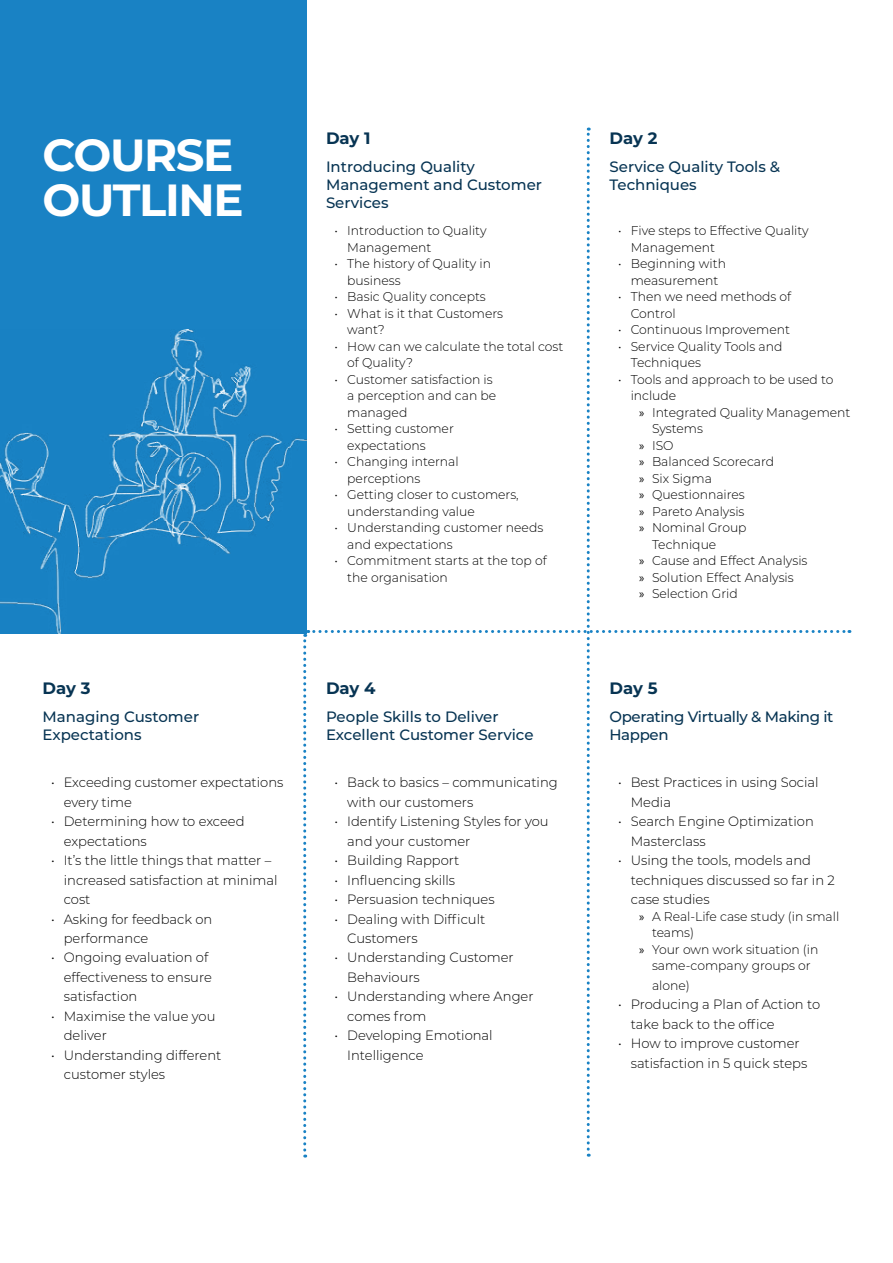
<style>
.page{position:relative;width:893px;height:1263px;background:#fff}
.page>*{position:absolute;margin:0;border:0;box-sizing:border-box;transform-origin:0 0}
.t1{font:700 45px/45px "Montserrat";letter-spacing:-.03em;color:#fff}
.t2{font:700 16.5px "Montserrat";letter-spacing:-.005em;color:#073453}
.t3{font:500 15px/18px "Montserrat";color:#073453}
.t4{font:500 15px/18px "Montserrat";letter-spacing:-.025em;color:#073453}
.t5{font:300 13.5px/19.5px "Montserrat";color:#000}
.t6{font:300 12.75px/16.5px "Montserrat";color:#000}
.s1{font-family:"Myriad Pro";font-weight:400}
</style>
<div class="page">
<div style="left:0;top:0;width:306px;height:633px;background:#1982c4"></div>
<img style="left:0;top:330px;width:303px;height:303px">
<svg style="left:303px;top:128px;width:547px;height:1029px"></svg>
<h1 class="t1" style="left:43px;top:130px;width:203px">COURSE<br>OUTLINE</h1>
<p class="t2" style="left:43px;top:677px;width:49px">Day 3</p>
<p class="t3" style="left:43px;top:707px;width:158px">Managing Customer<br>Expectations</p>
<p class="t5" style="left:64px;top:772px;width:221px;text-indent:-13px">• Exceeding customer expectations every time</p>
<p class="t5" style="left:64px;top:811px;width:182px;text-indent:-13px">• Determining how to exceed expectations</p>
<p class="t5" style="left:64px;top:850px;width:215px;text-indent:-13px">• It’s the little things that matter – increased satisfaction at minimal cost</p>
<p class="t5" style="left:64px;top:908px;width:150px;text-indent:-13px">• Asking for feedback on performance</p>
<p class="t5" style="left:64px;top:947px;width:150px;text-indent:-13px">• Ongoing evaluation of effectiveness to ensure satisfaction</p>
<p class="t5" style="left:64px;top:1006px;width:153px;text-indent:-13px">• Maximise the value you deliver</p>
<p class="t5" style="left:64px;top:1045px;width:159px;text-indent:-13px">• Understanding different customer styles</p>
<p class="t2" style="left:326px;top:126px;width:46px">Day 1</p>
<p class="t3" style="left:326px;top:157px;width:218px">Introducing Quality<br>Management and Customer<br>Services</p>
<p class="t6" style="left:347px;top:222px;width:141px;text-indent:-13px">• Introduction to Quality<br>Management</p>
<p class="t6" style="left:347px;top:255px;width:145px;text-indent:-13px">• The history of Quality in business</p>
<p class="t6" style="left:334px;top:288px;width:153px">• Basic Quality concepts</p>
<p class="t6" style="left:347px;top:305px;width:157px;text-indent:-13px">• What is it that Customers want?</p>
<p class="t6" style="left:347px;top:338px;width:218px;text-indent:-13px">• How can we calculate the total cost of Quality?</p>
<p class="t6" style="left:347px;top:371px;width:151px;text-indent:-13px">• Customer satisfaction is a perception and can be managed</p>
<p class="t6" style="left:347px;top:420px;width:108px;text-indent:-13px">• Setting customer expectations</p>
<p class="t6" style="left:347px;top:453px;width:113px;text-indent:-13px">• Changing internal perceptions</p>
<p class="t6" style="left:347px;top:486px;width:173px;text-indent:-13px">• Getting closer to customers, understanding value</p>
<p class="t6" style="left:347px;top:519px;width:197px;text-indent:-13px">• Understanding customer needs and expectations</p>
<p class="t6" style="left:347px;top:552px;width:201px;text-indent:-13px">• Commitment starts at the top of the organisation</p>
<p class="t2" style="left:326px;top:677px;width:51px">Day 4</p>
<p class="t3" style="left:326px;top:707px;width:209px">People Skills to Deliver<br>Excellent Customer Service</p>
<p class="t5" style="left:347px;top:772px;width:212px;text-indent:-13px">• Back to basics – communicating with our customers</p>
<p class="t5" style="left:347px;top:811px;width:203px;text-indent:-13px">• Identify Listening Styles for you and your customer</p>
<p class="t5" style="left:334px;top:850px;width:126px">• Building Rapport</p>
<p class="t5" style="left:334px;top:869px;width:122px">• Influencing skills</p>
<p class="t5" style="left:334px;top:889px;width:162px">• Persuasion techniques</p>
<p class="t5" style="left:347px;top:908px;width:139px;text-indent:-13px">• Dealing with Difficult<br>Customers</p>
<p class="t5" style="left:347px;top:947px;width:168px;text-indent:-13px">• Understanding Customer<br>Behaviours</p>
<p class="t5" style="left:347px;top:986px;width:188px;text-indent:-13px">• Understanding where Anger comes from</p>
<p class="t5" style="left:347px;top:1025px;width:147px;text-indent:-13px">• Developing Emotional<br>Intelligence</p>
<p class="t2" style="left:609px;top:126px;width:49px">Day 2</p>
<p class="t3" style="left:609px;top:157px;width:172px">Service Quality Tools &amp;<br>Techniques</p>
<p class="t6" style="left:631px;top:222px;width:180px;text-indent:-13px">• Five steps to Effective Quality<br>Management</p>
<p class="t6" style="left:618px;top:255px;width:110px;text-align:center">• Beginning with measurement</p>
<p class="t6" style="left:631px;top:288px;width:162px;text-indent:-13px">• Then we need methods of<br>Control</p>
<p class="t6" style="left:618px;top:321px;width:173px">• Continuous Improvement</p>
<p class="t6" style="left:631px;top:338px;width:153px;text-indent:-13px">• Service Quality Tools and<br>Techniques</p>
<p class="t6" style="left:631px;top:371px;width:204px;text-indent:-13px">• Tools and approach to be used to include</p>
<p class="t6" style="left:639px;top:404px;width:213px"><span class="s1">»</span> Integrated Quality Management</p>
<p class="t6" style="left:652px;top:420px;width:52px">Systems</p>
<p class="t6" style="left:639px;top:437px;width:36px"><span class="s1">»</span> ISO</p>
<p class="t6" style="left:639px;top:453px;width:136px"><span class="s1">»</span> Balanced Scorecard</p>
<p class="t6" style="left:639px;top:470px;width:74px"><span class="s1">»</span> Six Sigma</p>
<p class="t6" style="left:639px;top:486px;width:107px"><span class="s1">»</span> Questionnaires</p>
<p class="t6" style="left:639px;top:503px;width:107px"><span class="s1">»</span> Pareto Analysis</p>
<p class="t6" style="left:639px;top:519px;width:109px"><span class="s1">»</span> Nominal Group</p>
<p class="t6" style="left:652px;top:536px;width:66px">Technique</p>
<p class="t6" style="left:639px;top:552px;width:170px"><span class="s1">»</span> Cause and Effect Analysis</p>
<p class="t6" style="left:639px;top:569px;width:156px"><span class="s1">»</span> Solution Effect Analysis</p>
<p class="t6" style="left:639px;top:585px;width:100px"><span class="s1">»</span> Selection Grid</p>
<p class="t2" style="left:609px;top:677px;width:49px">Day 5</p>
<p class="t4" style="left:609px;top:707px;width:225px">Operating Virtually &amp; Making it<br>Happen</p>
<p class="t5" style="left:631px;top:772px;width:189px;text-indent:-13px">• Best Practices in using Social<br>Media</p>
<p class="t5" style="left:631px;top:811px;width:185px;text-indent:-13px">• Search Engine Optimization<br>Masterclass</p>
<p class="t5" style="left:631px;top:850px;width:206px;text-indent:-13px">• Using the tools, models and techniques discussed so far in 2 case studies</p>
<p class="t6" style="left:639px;top:907px;width:202px"><span class="s1">»</span> A Real-Life case study (in small</p>
<p class="t6" style="left:652px;top:924px;width:44px">teams)</p>
<p class="t6" style="left:639px;top:940px;width:181px"><span class="s1">»</span> Your own work situation (in</p>
<p class="t6" style="left:652px;top:957px;width:160px">same-company groups or</p>
<p class="t6" style="left:652px;top:976px;width:39px">alone)</p>
<p class="t5" style="left:631px;top:994px;width:191px;text-indent:-13px">• Producing a Plan of Action to take back to the office</p>
<p class="t5" style="left:631px;top:1033px;width:178px;text-indent:-13px">• How to improve customer satisfaction in 5 quick steps</p>
</div>
